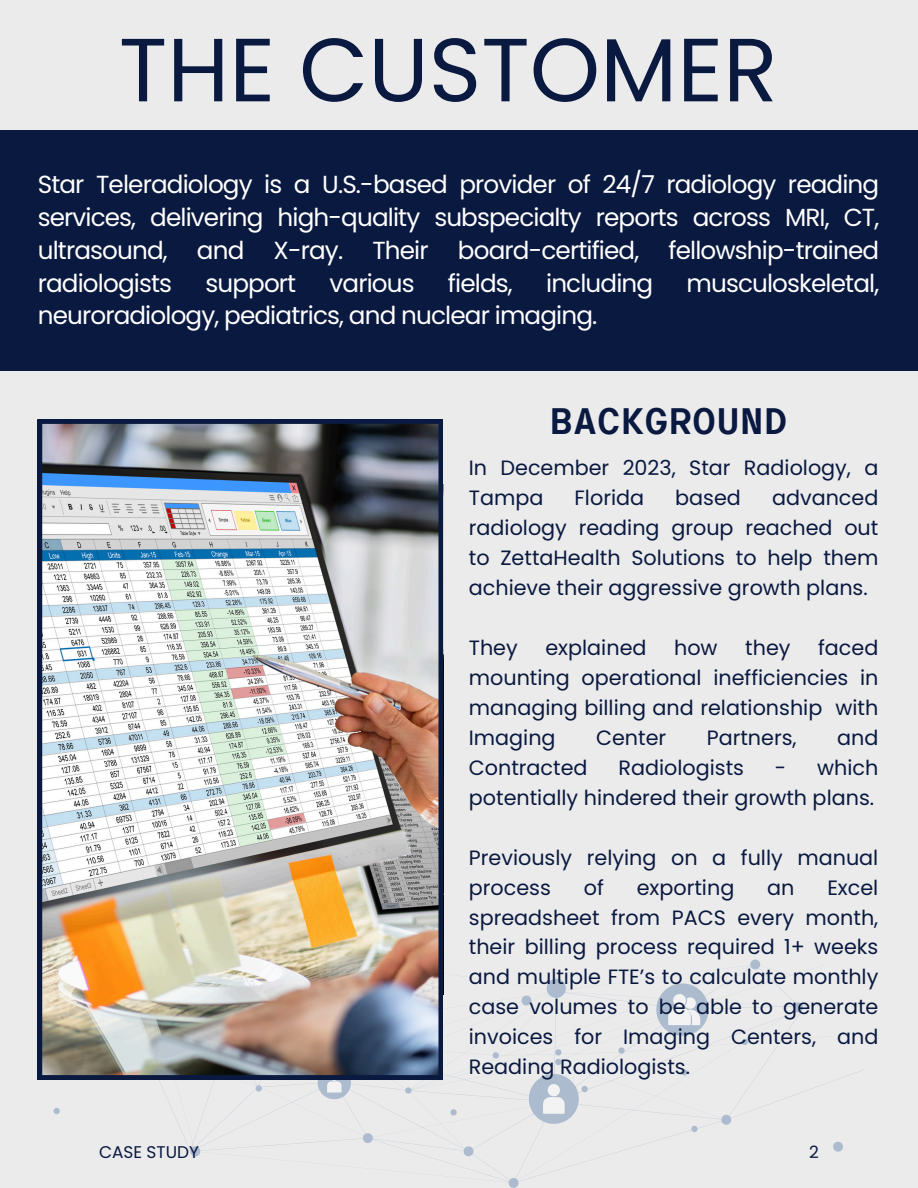
<style>
.page{position:relative;width:918px;height:1188px;background:#ebebeb}
.page>*{position:absolute;margin:0;border:0;box-sizing:border-box;transform-origin:0 0}
.t1{font:89.55px "Poppins";color:#0a1940}
.t2{font:700 36.75px "TT Interphases Mono";letter-spacing:.05em;color:#0a1940}
.t3{font:24.75px/32.8px "Poppins";letter-spacing:-.035em;color:#fff;text-align:justify}
.t4{font:20.7px/30px "Poppins";color:#0a1940;text-align:justify}
.t5{font:16.95px "Poppins";color:#0a1940}
</style>
<div class="page">
<svg style="left:793px;top:1002px;width:10px;height:10px"></svg>
<svg style="left:509px;top:1178px;width:10px;height:10px"></svg>
<svg style="left:721px;top:1115px;width:10px;height:10px"></svg>
<svg style="left:833px;top:1142px;width:10px;height:10px"></svg>
<svg style="left:750px;top:960px;width:10px;height:9px"></svg>
<svg style="left:54px;top:1108px;width:6px;height:6px"></svg>
<svg style="left:742px;top:1039px;width:6px;height:6px"></svg>
<svg style="left:159px;top:876px;width:550px;height:280px"></svg>
<img style="left:38px;top:419px;width:405px;height:661px">
<div style="left:0;top:131px;width:918px;height:240px;background:#0a1940"></div>
<h1 class="t1" style="left:119px;top:7px;width:660px">THE CUSTOMER</h1>
<h3 class="t3" style="left:38px;top:168px;width:843px">Star Teleradiology is a U.S.-based provider of 24/7 radiology reading services, delivering high-quality subspecialty reports across MRI, CT, ultrasound, and X-ray. Their board-certified, fellowship-trained radiologists</h3>
<h3 class="t3" style="left:205px;top:266px;width:92px">support</h3>
<h3 class="t3" style="left:330px;top:266px;width:87px">various</h3>
<h3 class="t3" style="left:448px;top:266px;width:66px">fields,</h3>
<h3 class="t3" style="left:546px;top:266px;width:109px">including</h3>
<h3 class="t3" style="left:687px;top:266px;width:194px">musculoskeletal,</h3>
<h3 class="t3" style="left:38px;top:299px;width:561px">neuroradiology, pediatrics, and nuclear imaging.</h3>
<h4 class="t2" style="left:550px;top:398px;width:238px">BACKGROUND</h4>
<h2 class="t4" style="left:469px;top:453px;width:411px">In December 2023, Star Radiology, a<br>Tampa</h2>
<h2 class="t4" style="left:575px;top:483px;width:71px">Florida</h2>
<h2 class="t4" style="left:675px;top:483px;width:67px">based</h2>
<h2 class="t4" style="left:469px;top:483px;width:411px;text-indent:303px">advanced radiology reading group reached out to ZettaHealth Solutions to help them achieve their aggressive growth plans.</h2>
<p class="t4" style="left:469px;top:632px;width:50px">They</p>
<p class="t4" style="left:545px;top:632px;width:103px">explained</p>
<p class="t4" style="left:674px;top:632px;width:45px">how</p>
<p class="t4" style="left:745px;top:632px;width:47px">they</p>
<p class="t4" style="left:469px;top:632px;width:411px;text-indent:349px">faced mounting operational inefficiencies in managing billing and relationship with Imaging</p>
<p class="t4" style="left:596px;top:722px;width:72px">Center</p>
<p class="t4" style="left:707px;top:722px;width:92px">Partners,</p>
<p class="t4" style="left:837px;top:722px;width:43px">and</p>
<p class="t4" style="left:469px;top:752px;width:120px">Contracted</p>
<p class="t4" style="left:618px;top:752px;width:127px">Radiologists</p>
<p class="t4" style="left:469px;top:752px;width:411px;text-align:right">- which<br>potentially hindered their growth plans.</p>
<p class="t4" style="left:469px;top:842px;width:411px">Previously relying on a fully manual process</p>
<p class="t4" style="left:584px;top:872px;width:22px">of</p>
<p class="t4" style="left:637px;top:872px;width:99px">exporting</p>
<p class="t4" style="left:767px;top:872px;width:29px">an</p>
<p class="t4" style="left:469px;top:872px;width:411px;text-indent:358px">Excel spreadsheet from PACS every month, their billing process required 1+ weeks and multiple FTE’s to calculate monthly case volumes to be able to generate invoices for Imaging Centers, and Reading Radiologists.</p>
<h4 class="t5" style="left:99px;top:1141px;width:102px">CASE STUDY</h4>
<h4 class="t5" style="left:809px;top:1141px;width:11px">2</h4>
</div>
